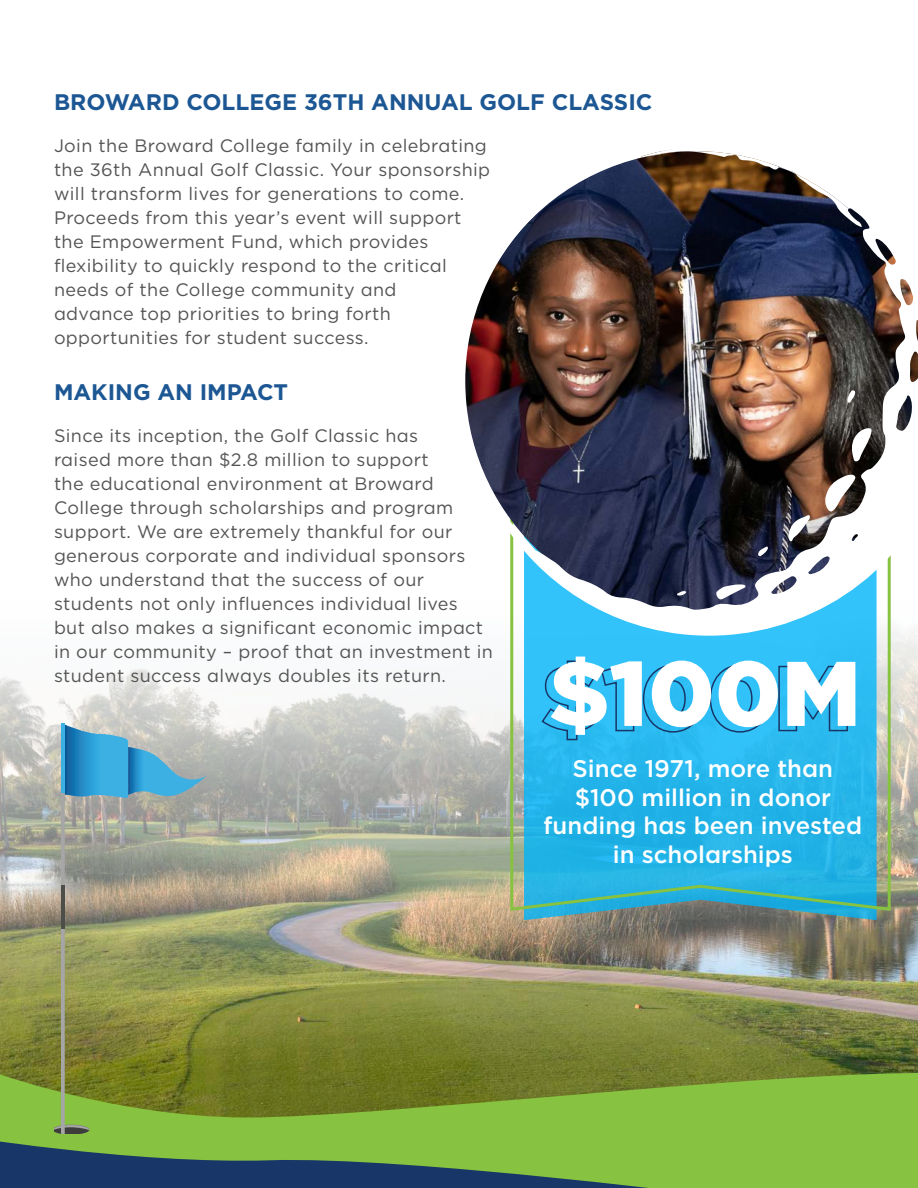
<style>
.page{position:relative;width:918px;height:1188px;background:#fff}
.page>*{position:absolute;margin:0;border:0;box-sizing:border-box;transform-origin:0 0}
.Headers{font:900 91.5px "Gotham";color:#fff}
.Headers-2{font:500 24px/28.8px "Gotham";color:#fff;text-align:center}
.Headers-3{font:700 22.5px "Gotham";color:#1c5794}
.Body_Copy{font:18px/24px "Gotham";letter-spacing:.02em;color:#555455}
</style>
<div class="page">
<img style="left:0;top:646px;width:918px;height:417px">
<svg style="left:742px;top:1063px;width:176px;height:125px;background:#83b93d"></svg>
<svg style="left:509px;top:646px;width:384px;height:267px;background:#39bbe7"></svg>
<img style="left:503px;top:217px;width:415px;height:429px">
<svg style="left:688px;top:151px;width:174px;height:76px"></svg>
<img style="left:465px;top:149px;width:223px;height:360px">
<svg style="left:847px;top:390px;width:8px;height:13px"></svg>
<svg style="left:851px;top:428px;width:21px;height:33px"></svg>
<svg style="left:824px;top:475px;width:32px;height:37px"></svg>
<svg style="left:788px;top:514px;width:22px;height:27px"></svg>
<svg style="left:758px;top:546px;width:10px;height:10px"></svg>
<svg style="left:716px;top:584px;width:30px;height:16px"></svg>
<svg style="left:677px;top:591px;width:10px;height:5px"></svg>
<img style="left:0;top:725px;width:742px;height:463px">
<hr style="left:61px;top:723px;width:4px;height:70px;background:#3db0e3">
<hr style="left:61px;top:886px;width:4px;height:43px;background:#4d4d4a">
<p class="Headers-3" style="left:54px;top:87px;width:600px">BROWARD COLLEGE 36TH ANNUAL GOLF CLASSIC</p>
<p class="Body_Copy" style="left:54px;top:133px;width:438px">Join the Broward College family in celebrating the 36th Annual Golf Classic. Your sponsorship will transform lives for generations to come.<br>Proceeds from this year’s event will support the Empowerment Fund, which provides flexibility to quickly respond to the critical needs of the College community and<br>advance top priorities to bring forth opportunities for student success.</p>
<p class="Headers-3" style="left:54px;top:377px;width:236px">MAKING AN IMPACT</p>
<p class="Body_Copy" style="left:54px;top:423px;width:440px">Since its inception, the Golf Classic has<br>raised more than $2.8 million to support<br>the educational environment at Broward College through scholarships and program support. We are extremely thankful for our generous corporate and individual sponsors who understand that the success of our students not only influences individual lives but also makes a significant economic impact in our community – proof that an investment in student success always doubles its return.</p>
<p class="Headers" style="left:549px;top:630px;width:314px">$100M</p>
<p class="Headers-2" style="left:544px;top:754px;width:320px">Since 1971, more than $100 million in donor funding has been invested</p>
<p class="Headers-2" style="left:613px;top:840px;width:182px">in scholarships</p>
</div>
